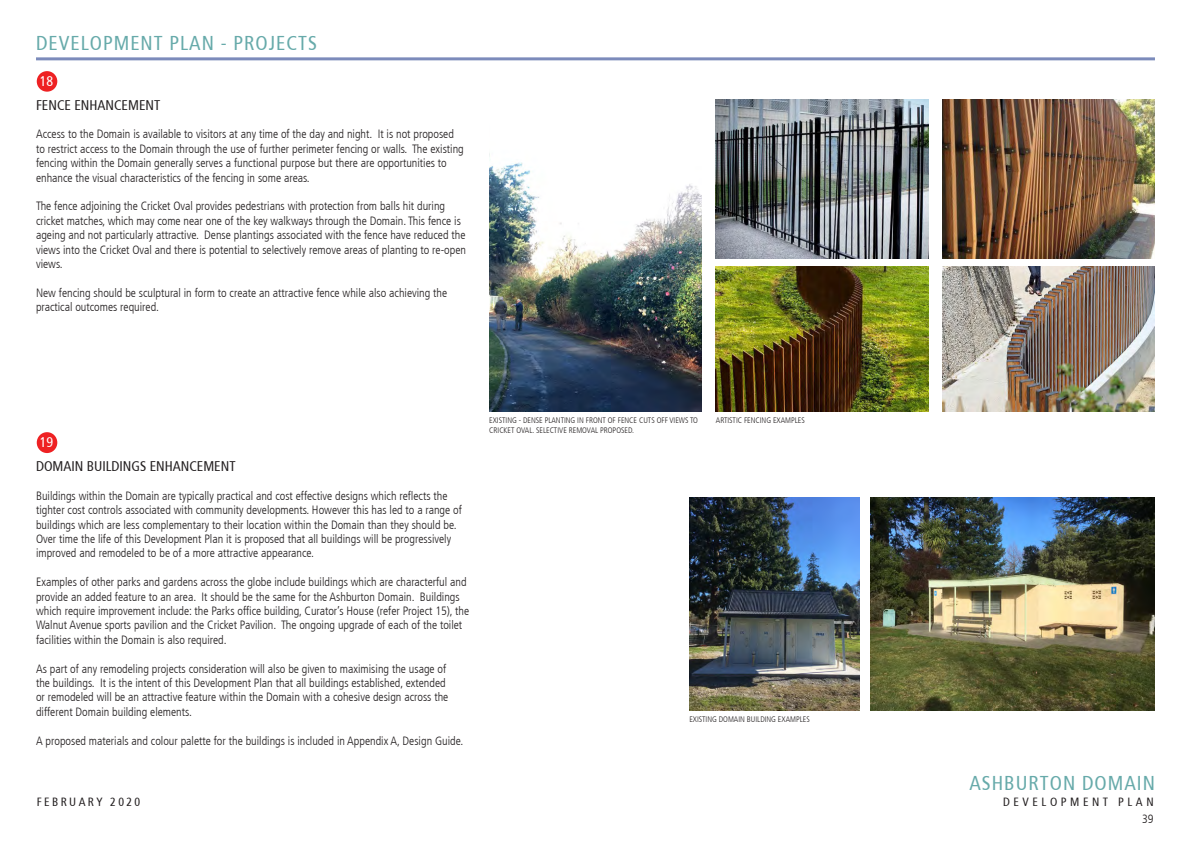
<style>
.page{position:relative;width:1191px;height:842px;background:#fff}
.page>*{position:absolute;margin:0;border:0;box-sizing:border-box;transform-origin:0 0}
.t1{font:condensed 20px "Frutiger";letter-spacing:.05em;color:#67aaaa}
.t2{font:condensed 14px "Frutiger";color:#231f20}
.t3{font:condensed 14px "Frutiger";color:#fff}
.t4{font:300 condensed 12px/14.4px "Frutiger";color:#231f20}
.t5{font:condensed 11.9px "Frutiger";letter-spacing:.3em;color:#231f20}
.t6{font:condensed 11.9px "Frutiger";letter-spacing:.2em;color:#231f20}
.t7{font:300 condensed 8px/9.6px "Frutiger";color:#231f20}
</style>
<div class="page">
<hr style="left:36px;top:57px;width:1119px;height:3px;background:#253f8e">
<div style="left:37px;top:71px;width:20px;height:21px;background:#ee2123;border-radius:50%"></div>
<div style="left:37px;top:432px;width:20px;height:21px;background:#ee2123;border-radius:50%"></div>
<img style="left:489px;top:153px;width:212px;height:258px">
<img style="left:716px;top:99px;width:212px;height:159px">
<img style="left:716px;top:267px;width:212px;height:144px">
<img style="left:942px;top:99px;width:213px;height:159px">
<img style="left:942px;top:267px;width:213px;height:144px">
<img style="left:689px;top:497px;width:170px;height:214px">
<img style="left:870px;top:497px;width:285px;height:214px">
<h1 class="t1" style="left:36px;top:34px;width:282px">DEVELOPMENT PLAN - PROJECTS</h1>
<p class="t3" style="left:40px;top:75px;width:15px">18</p>
<p class="t2" style="left:36px;top:99px;width:126px">FENCE ENHANCEMENT</p>
<p class="t4" style="left:36px;top:128px;width:429px">Access to the Domain is available to visitors at any time of the day and night. It is not proposed to restrict access to the Domain through the use of further perimeter fencing or walls. The existing fencing within the Domain generally serves a functional purpose but there are opportunities to enhance the visual characteristics of the fencing in some areas.</p>
<p class="t4" style="left:36px;top:200px;width:431px">The fence adjoining the Cricket Oval provides pedestrians with protection from balls hit during cricket matches, which may come near one of the key walkways through the Domain. This fence is ageing and not particularly attractive. Dense plantings associated with the fence have reduced the views into the Cricket Oval and there is potential to selectively remove areas of planting to re-open views.</p>
<p class="t4" style="left:36px;top:286px;width:413px">New fencing should be sculptural in form to create an attractive fence while also achieving the practical outcomes required.</p>
<p class="t3" style="left:40px;top:436px;width:15px">19</p>
<p class="t2" style="left:36px;top:460px;width:201px">DOMAIN BUILDINGS ENHANCEMENT</p>
<p class="t4" style="left:36px;top:489px;width:427px">Buildings within the Domain are typically practical and cost effective designs which reflects the tighter cost controls associated with community developments. However this has led to a range of buildings which are less complementary to their location within the Domain than they should be.<br>Over time the life of this Development Plan it is proposed that all buildings will be progressively improved and remodeled to be of a more attractive appearance.</p>
<p class="t4" style="left:36px;top:576px;width:435px">Examples of other parks and gardens across the globe include buildings which are characterful and provide an added feature to an area. It should be the same for the Ashburton Domain. Buildings which require improvement include: the Parks office building, Curator’s House (refer Project 15), the Walnut Avenue sports pavilion and the Cricket Pavilion. The ongoing upgrade of each of the toilet facilities within the Domain is also required.</p>
<p class="t4" style="left:36px;top:662px;width:414px">As part of any remodeling projects consideration will also be given to maximising the usage of the buildings. It is the intent of this Development Plan that all buildings established, extended or remodeled will be an attractive feature within the Domain with a cohesive design across the different Domain building elements.</p>
<p class="t4" style="left:36px;top:734px;width:429px">A proposed materials and colour palette for the buildings is included in Appendix A, Design Guide.</p>
<p class="t7" style="left:489px;top:416px;width:210px">EXISTING - DENSE PLANTING IN FRONT OF FENCE CUTS OFF VIEWS TO<br>CRICKET OVAL. SELECTIVE REMOVAL PROPOSED.</p>
<p class="t7" style="left:716px;top:416px;width:90px">ARTISTIC FENCING EXAMPLES</p>
<p class="t7" style="left:689px;top:715px;width:122px">EXISTING DOMAIN BUILDING EXAMPLES</p>
<h1 class="t1" style="left:969px;top:774px;width:187px">ASHBURTON DOMAIN</h1>
<p class="t6" style="left:37px;top:796px;width:105px">FEBRUARY 2020</p>
<p class="t5" style="left:1003px;top:796px;width:152px">DEVELOPMENT PLAN</p>
<p class="t4" style="left:1142px;top:812px;width:13px">39</p>
</div>
